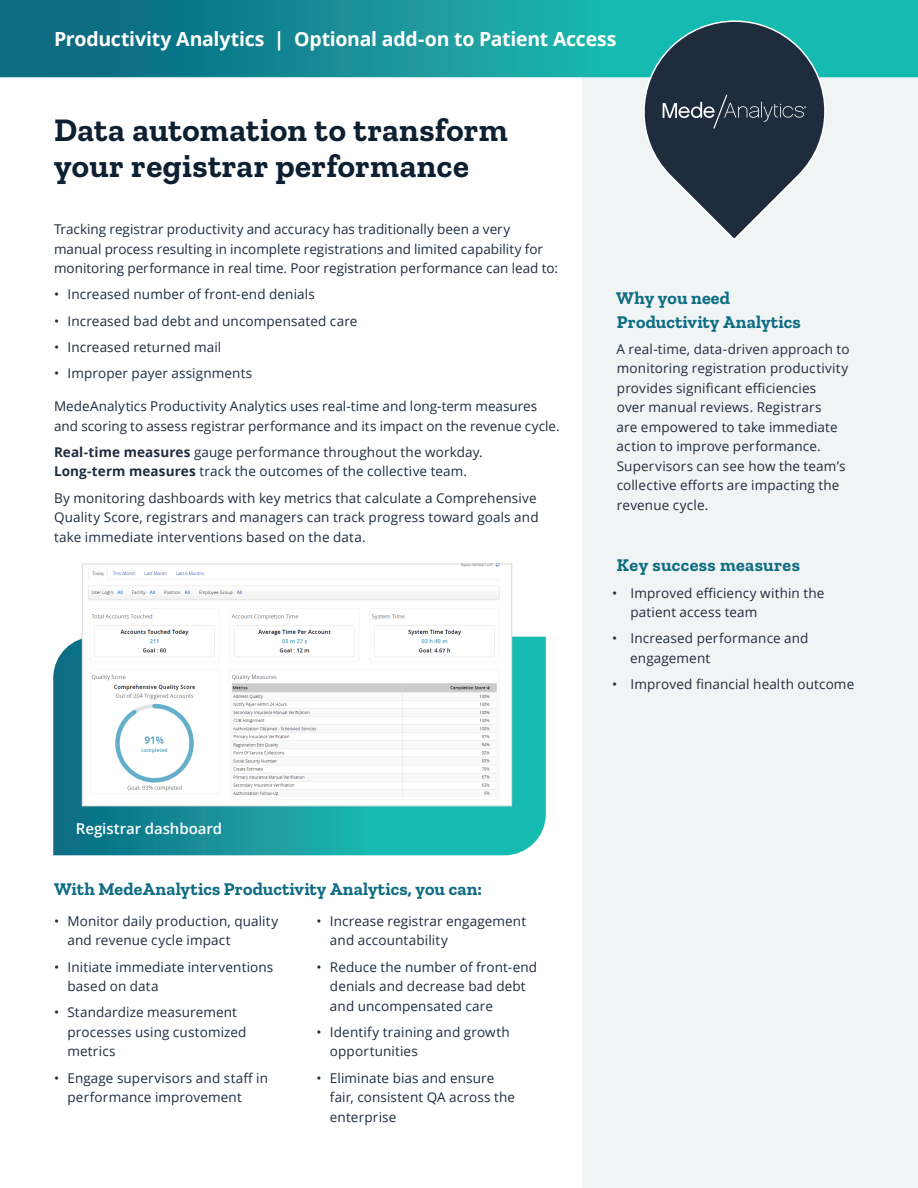
<style>
.page{position:relative;width:918px;height:1188px;background:#fff}
.page>*{position:absolute;margin:0;border:0;box-sizing:border-box;transform-origin:0 0}
.t1{font:700 33px/36px "Zilla Slab";letter-spacing:.01em;color:#0e1f31}
.t2{font:700 19.5px "Open Sans";letter-spacing:-.015em;color:#fff}
.t3{font:700 18px/24px "Zilla Slab";letter-spacing:.01em;color:#0e6c83}
.Paragraph_Body{font:600 15px "Open Sans";letter-spacing:-.005em;color:#fff}
.Paragraph_Body-2{font:13.5px/19.5px "Open Sans";letter-spacing:.01em;color:#1f2c3e}
.s1{font-weight:700}
</style>
<div class="page">
<div style="left:583px;top:0;width:335px;height:1188px;background:#f1f4f5"></div>
<svg style="left:53px;top:636px;width:493px;height:220px;background:#21a2a4"></svg>
<img style="left:86px;top:566px;width:422px;height:238px">
<div style="left:82px;top:564px;width:430px;height:242px;border:1px solid #d7d6dc"></div>
<svg style="left:0;top:0;width:918px;height:77px;background:#149399"></svg>
<svg style="left:633px;top:12px;width:203px;height:228px"></svg>
<svg style="left:663px;top:95px;width:143px;height:34px;background:#374353"></svg>
<h2 class="t2" style="left:54px;top:25px;width:564px">Productivity Analytics | Optional add-on to Patient Access</h2>
<h1 class="t1" style="left:54px;top:112px;width:455px">Data automation to transform your registrar performance</h1>
<p class="Paragraph_Body-2" style="left:54px;top:219px;width:505px">Tracking registrar productivity and accuracy has traditionally been a very manual process resulting in incomplete registrations and limited capability for monitoring performance in real time. Poor registration performance can lead to:</p>
<p class="Paragraph_Body-2" style="left:54px;top:284px;width:262px">• Increased number of front-end denials</p>
<p class="Paragraph_Body-2" style="left:54px;top:311px;width:305px">• Increased bad debt and uncompensated care</p>
<p class="Paragraph_Body-2" style="left:54px;top:337px;width:169px">• Increased returned mail</p>
<p class="Paragraph_Body-2" style="left:54px;top:363px;width:200px">• Improper payer assignments</p>
<p class="Paragraph_Body-2" style="left:54px;top:396px;width:507px">MedeAnalytics Productivity Analytics uses real-time and long-term measures and scoring to assess registrar performance and its impact on the revenue cycle.</p>
<p class="Paragraph_Body-2" style="left:54px;top:442px;width:430px"><span class="s1">Real-time measures</span> gauge performance throughout the workday.</p>
<p class="Paragraph_Body-2" style="left:54px;top:461px;width:415px"><span class="s1">Long-term measures</span> track the outcomes of the collective team.</p>
<p class="Paragraph_Body-2" style="left:54px;top:488px;width:486px">By monitoring dashboards with key metrics that calculate a Comprehensive<br>Quality Score, registrars and managers can track progress toward goals and take immediate interventions based on the data.</p>
<p class="Paragraph_Body" style="left:76px;top:819px;width:148px">Registrar dashboard</p>
<h3 class="t3" style="left:54px;top:877px;width:429px">With MedeAnalytics Productivity Analytics, you can:</h3>
<p class="Paragraph_Body-2" style="left:68px;top:911px;width:212px;text-indent:-14px">• Monitor daily production, quality and revenue cycle impact</p>
<p class="Paragraph_Body-2" style="left:68px;top:957px;width:207px;text-indent:-14px">• Initiate immediate interventions based on data</p>
<p class="Paragraph_Body-2" style="left:68px;top:1002px;width:181px;text-indent:-14px">• Standardize measurement processes using customized metrics</p>
<p class="Paragraph_Body-2" style="left:68px;top:1068px;width:202px;text-indent:-14px">• Engage supervisors and staff in performance improvement</p>
<p class="Paragraph_Body-2" style="left:330px;top:911px;width:198px;text-indent:-14px">• Increase registrar engagement and accountability</p>
<p class="Paragraph_Body-2" style="left:330px;top:957px;width:209px;text-indent:-14px">• Reduce the number of front-end denials and decrease bad debt and uncompensated care</p>
<p class="Paragraph_Body-2" style="left:330px;top:1022px;width:181px;text-indent:-14px">• Identify training and growth opportunities</p>
<p class="Paragraph_Body-2" style="left:330px;top:1068px;width:187px;text-indent:-14px">• Eliminate bias and ensure fair, consistent QA across the enterprise</p>
<h3 class="t3" style="left:616px;top:286px;width:186px">Why you need<br>Productivity Analytics</h3>
<p class="Paragraph_Body-2" style="left:617px;top:339px;width:234px">A real-time, data-driven approach to monitoring registration productivity provides significant efficiencies<br>over manual reviews. Registrars<br>are empowered to take immediate action to improve performance.<br>Supervisors can see how the team’s collective efforts are impacting the revenue cycle.</p>
<h3 class="t3" style="left:617px;top:553px;width:185px">Key success measures</h3>
<p class="Paragraph_Body-2" style="left:630px;top:583px;width:196px;text-indent:-18px">• Improved efficiency within the patient access team</p>
<p class="Paragraph_Body-2" style="left:630px;top:628px;width:180px;text-indent:-18px">• Increased performance and engagement</p>
<p class="Paragraph_Body-2" style="left:612px;top:674px;width:244px">• Improved financial health outcome</p>
</div>
